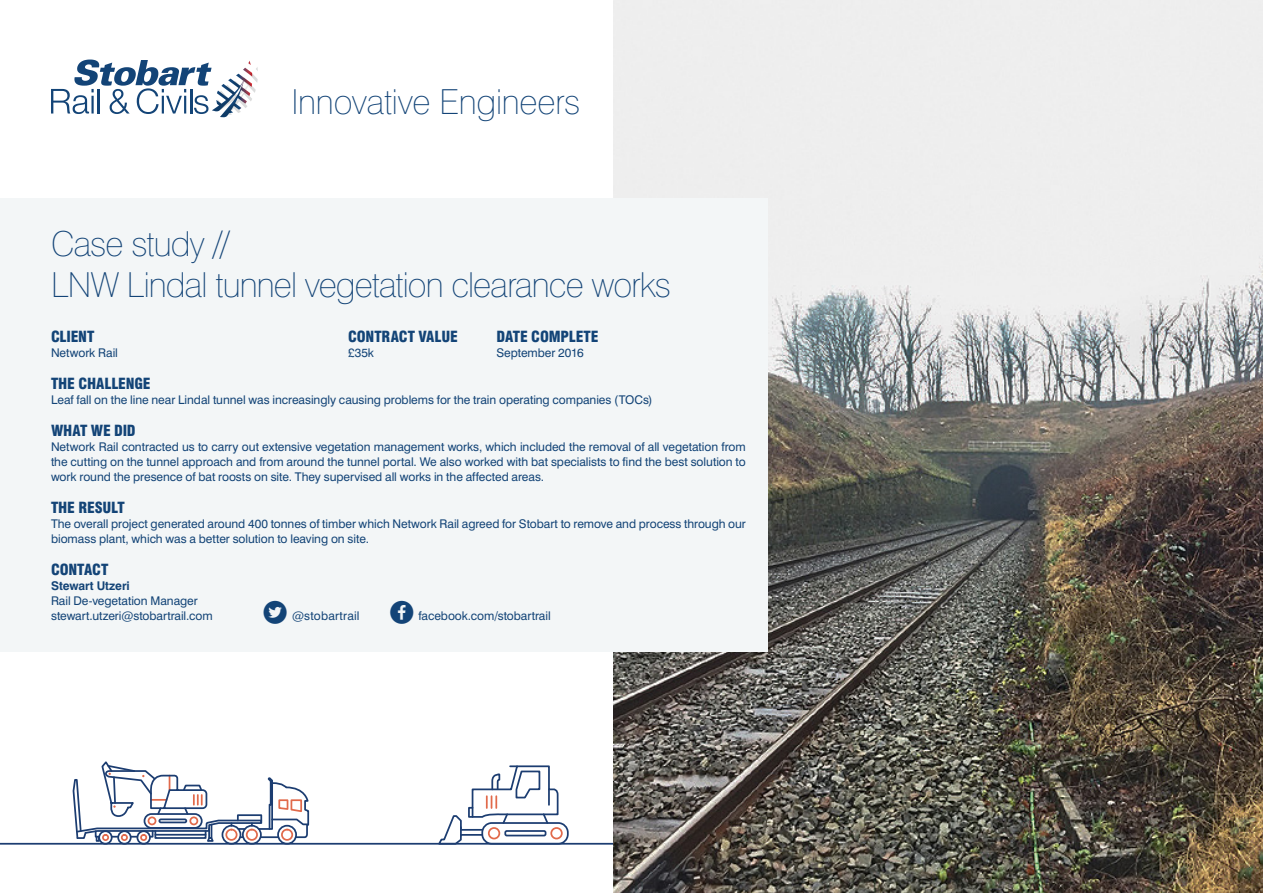
<style>
.page{position:relative;width:1263px;height:893px;background:#fff}
.page>*{position:absolute;margin:0;border:0;box-sizing:border-box;transform-origin:0 0}
.t1{font:100 34.5px/40.5px "Swiss 721 BT";letter-spacing:-.025em;color:#134477}
.t2{font:900 condensed 15px "Swiss 721 BT";letter-spacing:-.015em;color:#134477}
.t3{font:12px/15px "Swiss 721 BT";letter-spacing:-.005em;color:#134477}
.t4{font:12px "Swiss 721 BT";letter-spacing:.015em;color:#134477}
.s1{font-weight:700}
.s2{font-family:"Smartphone Pro";font-size:24px}
</style>
<div class="page">
<hr style="left:0;top:843px;width:891px;height:2px;background:#1c3d71">
<div style="left:277px;top:825px;width:20px;height:20px;border:2px solid #1c3d71;border-radius:50%"></div>
<div style="left:242px;top:825px;width:20px;height:20px;border:2px solid #1c3d71;border-radius:50%"></div>
<div style="left:222px;top:825px;width:19px;height:20px;border:2px solid #1c3d71;border-radius:50%"></div>
<div style="left:137px;top:830px;width:14px;height:15px;border:2px solid #1c3d71;border-radius:50%"></div>
<div style="left:117px;top:830px;width:15px;height:15px;border:2px solid #1c3d71;border-radius:50%"></div>
<div style="left:98px;top:830px;width:15px;height:15px;border:2px solid #1c3d71;border-radius:50%"></div>
<svg style="left:72px;top:762px;width:238px;height:81px"></svg>
<div style="left:481px;top:822px;width:88px;height:23px;border:2px solid #1c3d71;border-radius:10px"></div>
<div style="left:550px;top:827px;width:13px;height:12px;border:2px solid #e16a4b;border-radius:50%"></div>
<svg style="left:436px;top:765px;width:123px;height:80px"></svg>
<img style="left:613px;top:0;width:650px;height:893px">
<div style="left:0;top:198px;width:767px;height:454px;background:#f3f6f7"></div>
<svg style="left:51px;top:60px;width:207px;height:57px"></svg>
<p class="t1" style="left:291px;top:81px;width:291px">Innovative Engineers</p>
<p class="t1" style="left:51px;top:224px;width:622px">Case study //<br>LNW Lindal tunnel vegetation clearance works</p>
<p class="t2" style="left:51px;top:327px;width:45px">CLIENT</p>
<p class="t2" style="left:348px;top:327px;width:111px">CONTRACT VALUE</p>
<p class="t2" style="left:497px;top:327px;width:104px">DATE COMPLETE</p>
<p class="t3" style="left:51px;top:345px;width:68px">Network Rail</p>
<p class="t3" style="left:348px;top:345px;width:28px">£35k</p>
<p class="t3" style="left:497px;top:345px;width:89px">September 2016</p>
<p class="t2" style="left:51px;top:374px;width:101px">THE CHALLENGE</p>
<p class="t3" style="left:51px;top:392px;width:603px">Leaf fall on the line near Lindal tunnel was increasingly causing problems for the train operating companies (TOCs)</p>
<p class="t2" style="left:51px;top:421px;width:86px">WHAT WE DID</p>
<p class="t3" style="left:51px;top:439px;width:696px;text-align:justify">Network Rail contracted us to carry out extensive vegetation management works, which included the removal of all vegetation from the cutting on the tunnel approach and from around the tunnel portal. We also worked with bat specialists to find the best solution to work round the presence of bat roosts on site. They supervised all works in the affected areas.</p>
<p class="t2" style="left:51px;top:498px;width:75px">THE RESULT</p>
<p class="t3" style="left:51px;top:516px;width:696px">The overall project generated around 400 tonnes of timber which Network Rail agreed for Stobart to remove and process through our biomass plant, which was a better solution to leaving on site.</p>
<p class="t2" style="left:51px;top:560px;width:59px">CONTACT</p>
<p class="t3" style="left:51px;top:578px;width:148px"><span class="s1">Stewart Utzeri<br></span>Rail De-vegetation Manager</p>
<p class="t3" style="left:51px;top:608px;width:163px">stewart.utzeri@stobartrail.com</p>
<p class="t4" style="left:264px;top:608px;width:97px"><span class="s2">t</span> @stobartrail</p>
<p class="t3" style="left:390px;top:608px;width:162px"><span class="s2">f</span> facebook.com/stobartrail</p>
</div>
